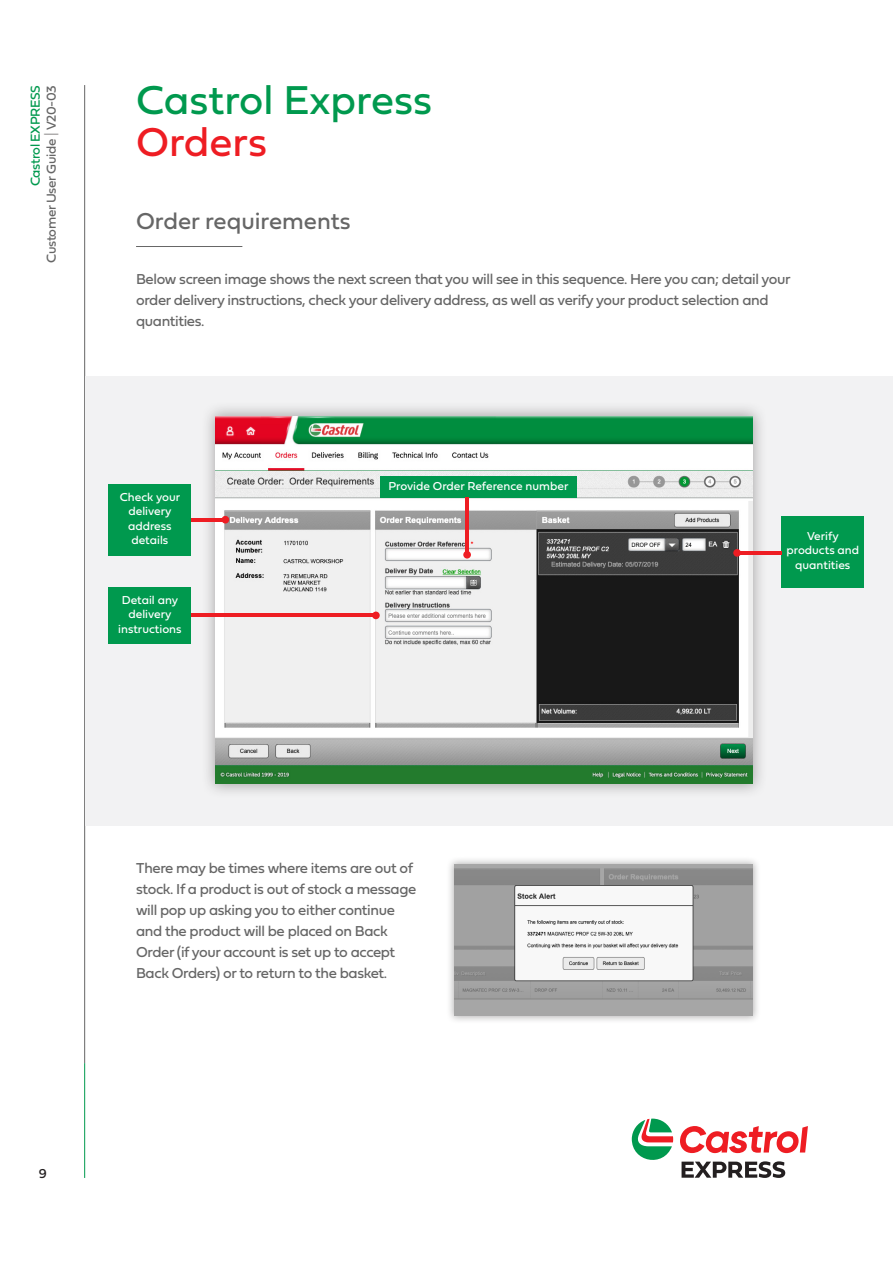
<style>
.page{position:relative;width:893px;height:1263px;background:#fff}
.page>*{position:absolute;margin:0;border:0;box-sizing:border-box;transform-origin:0 0}
.t1{font:42px/42px "Fieldwork Geo Regular";color:#00994e}
.t2{font:24px "Fieldwork Geo Regular";color:#666}
.t3{font:15px/21px "Fieldwork Geo Regular";letter-spacing:-.025em;color:#666}
.t4{font:13.5px/16.2px "Fieldwork Geo Regular";letter-spacing:-.025em;color:#666;text-align:right}
.t5{font:13.5px "Fieldwork Geo Regular";color:#231f20}
.t6{font:12px/14.4px "Fieldwork Geo Regular";color:#fff;text-align:center}
.s1{color:#00994e}
.s2{color:#a5a3a3}
.s3{color:#ee1d23}
</style>
<div class="page">
<hr style="left:84px;top:85px;width:1px;height:978px;background:#666">
<hr style="left:84px;top:1063px;width:1px;height:115px;background:#00994e">
<svg style="left:680px;top:1126px;width:128px;height:27px"></svg>
<svg style="left:632px;top:1118px;width:41px;height:42px"></svg>
<svg style="left:682px;top:1161px;width:103px;height:17px"></svg>
<div style="left:85px;top:376px;width:808px;height:450px;background:#f2f2f3"></div>
<hr style="left:136px;top:246px;width:106px;height:1px;background:#666">
<div style="left:201px;top:402px;width:567px;height:396px;background:#231f20;opacity:.35"></div>
<img style="left:215px;top:416px;width:538px;height:368px">
<div style="left:781px;top:516px;width:83px;height:71px;background:#00994e"></div>
<div style="left:733px;top:549px;width:8px;height:8px;background:#ee1d23;border-radius:50%"></div>
<hr style="left:737px;top:551px;width:44px;height:3px;background:#ee1d23">
<div style="left:446px;top:856px;width:315px;height:168px;background:#231f20;opacity:.35"></div>
<img style="left:455px;top:864px;width:298px;height:152px">
<div style="left:108px;top:484px;width:83px;height:71px;background:#00994e"></div>
<div style="left:108px;top:587px;width:83px;height:57px;background:#00994e"></div>
<div style="left:380px;top:476px;width:197px;height:22px;background:#00994e"></div>
<hr style="left:191px;top:518px;width:34px;height:3px;background:#ee1d23">
<hr style="left:191px;top:614px;width:185px;height:3px;background:#ee1d23">
<div style="left:222px;top:516px;width:7px;height:7px;background:#ee1d23;border-radius:50%"></div>
<div style="left:372px;top:611px;width:8px;height:8px;background:#ee1d23;border-radius:50%"></div>
<hr style="left:465px;top:498px;width:4px;height:57px;background:#ee1d23">
<div style="left:463px;top:551px;width:8px;height:7px;background:#ee1d23;border-radius:50%"></div>
<p class="t4" style="left:27px;top:263px;width:179px;rotate:-90deg"><span class="s1">Castrol EXPRESS<br></span>Customer User Guide <span class="s2">|</span> V20-03</p>
<p class="t1" style="left:136px;top:77px;width:298px">Castrol Express<br><span class="s3">Orders</span></p>
<p class="t2" style="left:136px;top:202px;width:216px">Order requirements</p>
<p class="t3" style="left:136px;top:268px;width:656px">Below screen image shows the next screen that you will see in this sequence. Here you can; detail your order delivery instructions, check your delivery address, as well as verify your product selection and quantities.</p>
<p class="t6" style="left:120px;top:489px;width:62px">Check your delivery</p>
<p class="t6" style="left:128px;top:518px;width:45px">address</p>
<p class="t6" style="left:131px;top:532px;width:38px">details</p>
<p class="t6" style="left:118px;top:592px;width:65px">Detail any delivery instructions</p>
<p class="t6" style="left:388px;top:478px;width:182px">Provide Order Reference number</p>
<p class="t5" style="left:39px;top:1163px;width:10px">9</p>
<p class="t3" style="left:136px;top:856px;width:282px">There may be times where items are out of stock. If a product is out of stock a message will pop up asking you to either continue and the product will be placed on Back Order (if your account is set up to accept Back Orders) or to return to the basket.</p>
<p class="t6" style="left:786px;top:528px;width:74px">Verify products and quantities</p>
</div>
